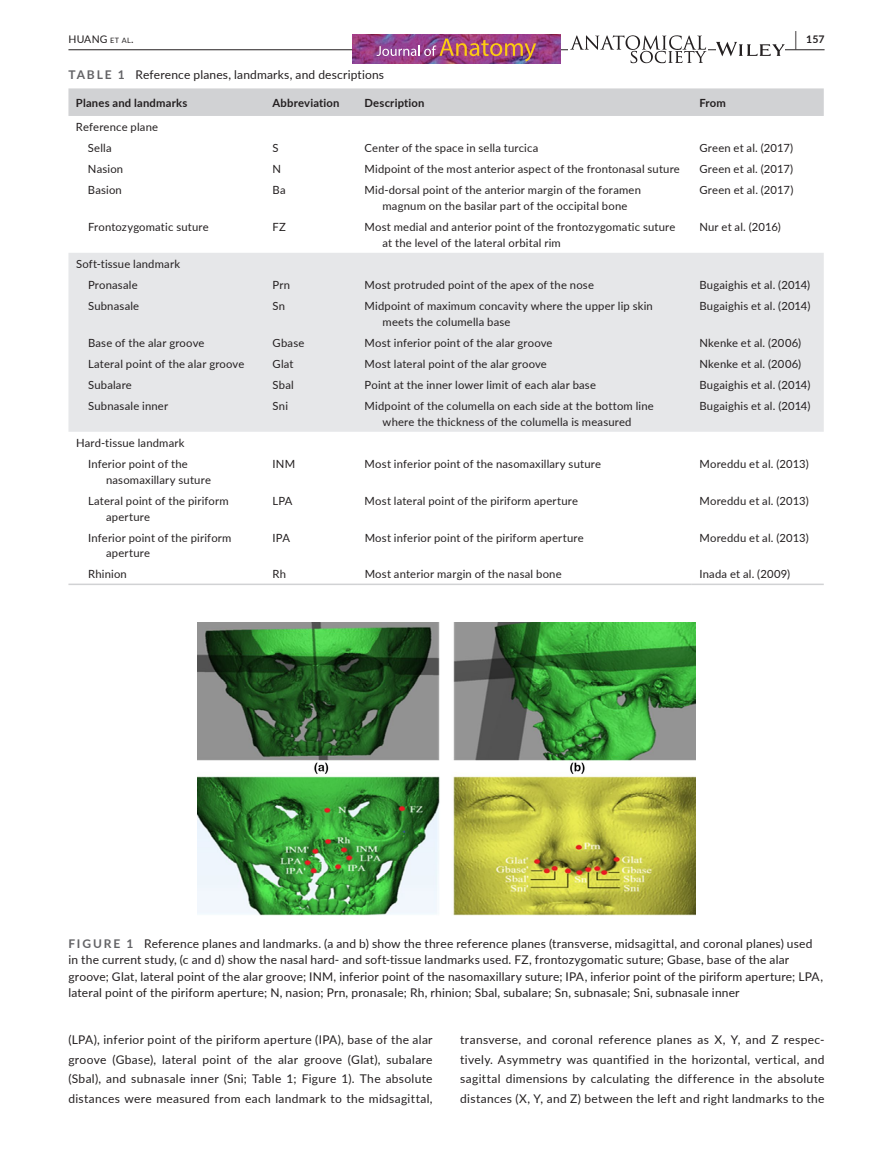
<style>
.page{position:relative;width:893px;height:1174px;background:#fff}
.page>*{position:absolute;margin:0;border:0;box-sizing:border-box;transform-origin:0 0}
.t1{font:12px/19.5px "Lato";letter-spacing:.015em;color:#231f20;text-align:justify}
.t2{font:11.25px/15.8px "Lato";letter-spacing:.015em;color:#231f20}
.t3{font:700 11.25px "Lato";letter-spacing:.02em;color:#231f20}
.t4{font:10.5px "Lato";letter-spacing:.02em;color:#231f20}
.t5{font:700 10.5px "Lato";color:#231f20}
.s1{font-size:7.35px}
.s2{font-size:19.5px}
.s3{font-weight:700;color:#636366}
</style>
<div class="page">
<hr style="left:68px;top:49px;width:756px;height:1px;background:#231f20">
<img style="left:352px;top:34px;width:209px;height:30px">
<img style="left:376px;top:39px;width:160px;height:22px">
<img style="left:568px;top:35px;width:140px;height:29px">
<svg style="left:716px;top:42px;width:69px;height:14px"></svg>
<div style="left:68px;top:88px;width:756px;height:28px;background:#d1d2d4"></div>
<div style="left:68px;top:253px;width:756px;height:179px;background:#e6e7e9"></div>
<hr style="left:68px;top:583px;width:197px;height:2px;background:#d1d2d4">
<hr style="left:265px;top:583px;width:92px;height:2px;background:#d1d2d4">
<hr style="left:357px;top:583px;width:335px;height:2px;background:#d1d2d4">
<hr style="left:692px;top:583px;width:132px;height:2px;background:#d1d2d4">
<img style="left:198px;top:622px;width:497px;height:293px">
<p class="t4" style="left:68px;top:31px;width:67px">HUANG <span class="s1">et al</span>.</p>
<p class="t5" style="left:795px;top:31px;width:31px"><span class="s2">|</span> 157</p>
<p class="t1" style="left:68px;top:64px;width:317px"><span class="s3">TABLE 1</span> Reference planes, landmarks, and descriptions</p>
<p class="t3" style="left:76px;top:94px;width:113px">Planes and landmarks</p>
<p class="t3" style="left:272px;top:94px;width:69px">Abbreviation</p>
<p class="t3" style="left:364px;top:94px;width:62px">Description</p>
<p class="t3" style="left:699px;top:94px;width:28px">From</p>
<p class="t2" style="left:88px;top:116px;width:72px;line-height:21px;text-indent:-12px">Reference plane<br>Sella</p>
<p class="t2" style="left:272px;top:140px;width:8px">S</p>
<p class="t2" style="left:365px;top:140px;width:175px">Center of the space in sella turcica</p>
<p class="t2" style="left:699px;top:140px;width:95px">Green et al. (2017)</p>
<p class="t2" style="left:88px;top:161px;width:37px">Nasion</p>
<p class="t2" style="left:272px;top:161px;width:10px">N</p>
<p class="t2" style="left:365px;top:161px;width:317px">Midpoint of the most anterior aspect of the frontonasal suture</p>
<p class="t2" style="left:699px;top:161px;width:95px">Green et al. (2017)</p>
<p class="t2" style="left:88px;top:182px;width:35px">Basion</p>
<p class="t2" style="left:272px;top:182px;width:15px">Ba</p>
<p class="t2" style="left:365px;top:182px;width:278px;text-align:center">Mid-dorsal point of the anterior margin of the foramen magnum on the basilar part of the occipital bone</p>
<p class="t2" style="left:699px;top:182px;width:95px">Green et al. (2017)</p>
<p class="t2" style="left:88px;top:219px;width:122px">Frontozygomatic suture</p>
<p class="t2" style="left:273px;top:219px;width:15px">FZ</p>
<p class="t2" style="left:383px;top:219px;width:294px;text-indent:-18px">Most medial and anterior point of the frontozygomatic suture at the level of the lateral orbital rim</p>
<p class="t2" style="left:699px;top:219px;width:83px">Nur et al. (2016)</p>
<p class="t2" style="left:88px;top:253px;width:94px;line-height:21px;text-indent:-12px">Soft-tissue landmark<br>Pronasale</p>
<p class="t2" style="left:273px;top:276px;width:19px">Prn</p>
<p class="t2" style="left:365px;top:276px;width:231px">Most protruded point of the apex of the nose</p>
<p class="t2" style="left:699px;top:276px;width:112px">Bugaighis et al. (2014)</p>
<p class="t2" style="left:88px;top:297px;width:53px">Subnasale</p>
<p class="t2" style="left:273px;top:297px;width:14px">Sn</p>
<p class="t2" style="left:383px;top:297px;width:272px;text-indent:-18px">Midpoint of maximum concavity where the upper lip skin meets the columella base</p>
<p class="t2" style="left:699px;top:297px;width:112px">Bugaighis et al. (2014)</p>
<p class="t2" style="left:88px;top:334px;width:118px">Base of the alar groove</p>
<p class="t2" style="left:273px;top:334px;width:33px">Gbase</p>
<p class="t2" style="left:365px;top:334px;width:189px">Most inferior point of the alar groove</p>
<p class="t2" style="left:699px;top:334px;width:103px">Nkenke et al. (2006)</p>
<p class="t2" style="left:88px;top:355px;width:158px">Lateral point of the alar groove</p>
<p class="t2" style="left:273px;top:355px;width:23px">Glat</p>
<p class="t2" style="left:365px;top:355px;width:184px">Most lateral point of the alar groove</p>
<p class="t2" style="left:699px;top:355px;width:103px">Nkenke et al. (2006)</p>
<p class="t2" style="left:88px;top:376px;width:45px">Subalare</p>
<p class="t2" style="left:273px;top:376px;width:23px">Sbal</p>
<p class="t2" style="left:365px;top:376px;width:233px">Point at the inner lower limit of each alar base</p>
<p class="t2" style="left:699px;top:376px;width:112px">Bugaighis et al. (2014)</p>
<p class="t2" style="left:88px;top:397px;width:82px">Subnasale inner</p>
<p class="t2" style="left:273px;top:397px;width:17px">Sni</p>
<p class="t2" style="left:365px;top:397px;width:291px;text-align:center">Midpoint of the columella on each side at the bottom line where the thickness of the columella is measured</p>
<p class="t2" style="left:699px;top:397px;width:112px">Bugaighis et al. (2014)</p>
<p class="t2" style="left:76px;top:432px;width:113px;line-height:21px;text-align:right">Hard-tissue landmark<br>Inferior point of the</p>
<p class="t2" style="left:106px;top:471px;width:106px">nasomaxillary suture</p>
<p class="t2" style="left:273px;top:455px;width:24px">INM</p>
<p class="t2" style="left:365px;top:455px;width:238px">Most inferior point of the nasomaxillary suture</p>
<p class="t2" style="left:699px;top:455px;width:111px">Moreddu et al. (2013)</p>
<p class="t2" style="left:106px;top:492px;width:124px;text-indent:-18px">Lateral point of the piriform aperture</p>
<p class="t2" style="left:273px;top:492px;width:21px">LPA</p>
<p class="t2" style="left:365px;top:492px;width:215px">Most lateral point of the piriform aperture</p>
<p class="t2" style="left:699px;top:492px;width:111px">Moreddu et al. (2013)</p>
<p class="t2" style="left:106px;top:529px;width:127px;text-indent:-18px">Inferior point of the piriform aperture</p>
<p class="t2" style="left:273px;top:529px;width:19px">IPA</p>
<p class="t2" style="left:365px;top:529px;width:221px">Most inferior point of the piriform aperture</p>
<p class="t2" style="left:699px;top:529px;width:111px">Moreddu et al. (2013)</p>
<p class="t2" style="left:88px;top:566px;width:40px">Rhinion</p>
<p class="t2" style="left:273px;top:566px;width:15px">Rh</p>
<p class="t2" style="left:365px;top:566px;width:199px">Most anterior margin of the nasal bone</p>
<p class="t2" style="left:699px;top:566px;width:92px">Inada et al. (2009)</p>
<p class="t1" style="left:68px;top:934px;width:756px;line-height:16.5px;text-align:left"><span class="s3">FIGURE 1</span> Reference planes and landmarks. (a and b) show the three reference planes (transverse, midsagittal, and coronal planes) used in the current study, (c and d) show the nasal hard- and soft-tissue landmarks used. FZ, frontozygomatic suture; Gbase, base of the alar groove; Glat, lateral point of the alar groove; INM, inferior point of the nasomaxillary suture; IPA, inferior point of the piriform aperture; LPA, lateral point of the piriform aperture; N, nasion; Prn, pronasale; Rh, rhinion; Sbal, subalare; Sn, subnasale; Sni, subnasale inner</p>
<p class="t1" style="left:68px;top:1029px;width:366px">(LPA), inferior point of the piriform aperture (IPA), base of the alar groove (Gbase), lateral point of the alar groove (Glat), subalare (Sbal), and subnasale inner (Sni; Table 1; Figure 1). The absolute distances were measured from each landmark to the midsagittal,</p>
<p class="t1" style="left:460px;top:1029px;width:366px">transverse, and coronal reference planes as X, Y, and Z respec&shy;tively. Asymmetry was quantified in the horizontal, vertical, and sagittal dimensions by calculating the difference in the absolute distances (X, Y, and Z) between the left and right landmarks to the</p>
</div>
